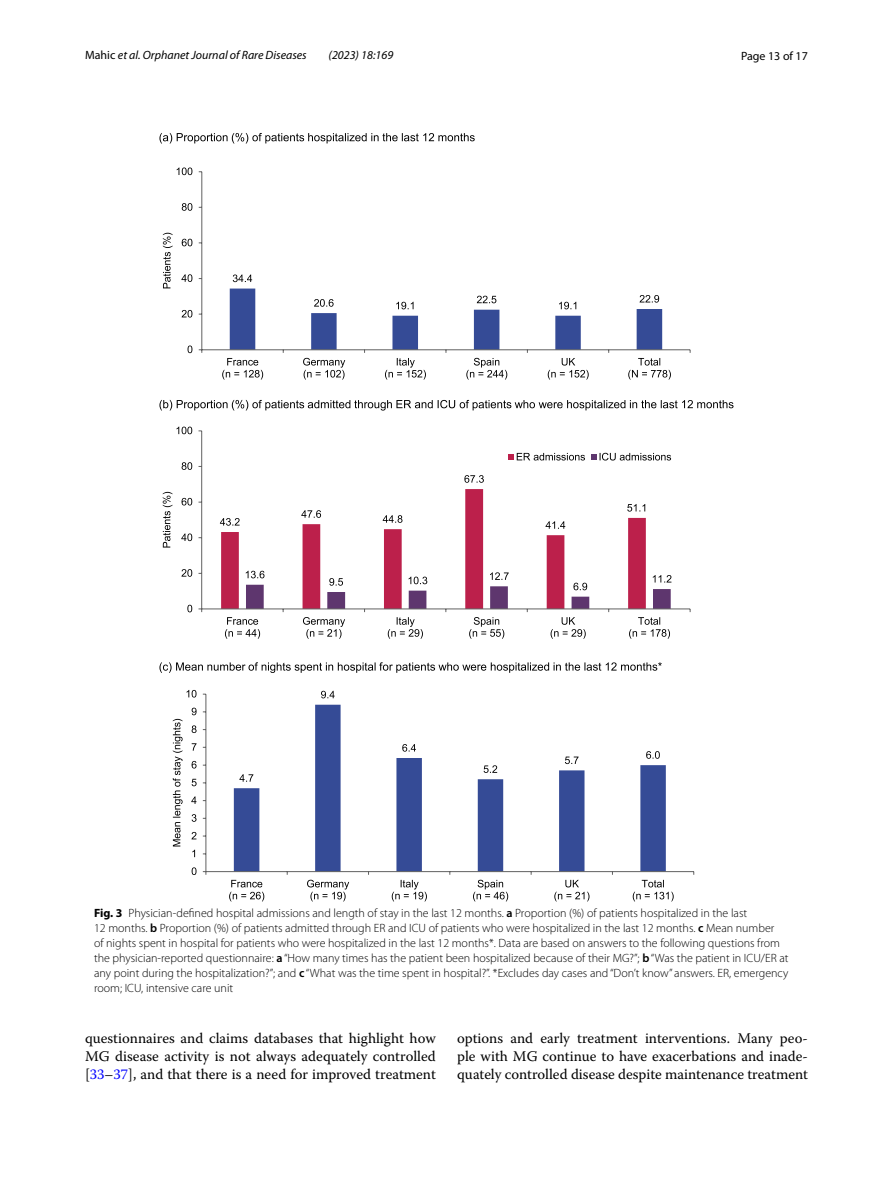
<style>
.page{position:relative;width:893px;height:1187px;background:#fff}
.page>*{position:absolute;margin:0;border:0;box-sizing:border-box;transform-origin:0 0}
.t1{font:14.7px/18px "Warnock Pro";color:#000;text-align:justify}
.t2{font:300 12px/15px "Myriad Pro";color:#000}
.t3{font:italic 12px "Myriad Pro";color:#000}
.t4{font:12px "Myriad Pro";color:#000}
.s1{font-style:normal}
.s2{font-weight:700}
.s3{font-weight:600}
.s4{color:#00f}
</style>
<div class="page">
<svg style="left:221px;top:489px;width:425px;height:119px"></svg>
<hr style="left:201px;top:431px;width:1px;height:178px;background:#616161">
<hr style="left:202px;top:608px;width:488px;height:1px;background:#616161">
<svg style="left:220px;top:518px;width:20px;height:7px"></svg>
<svg style="left:301px;top:510px;width:20px;height:8px"></svg>
<svg style="left:383px;top:515px;width:19px;height:8px"></svg>
<svg style="left:464px;top:475px;width:20px;height:7px"></svg>
<svg style="left:546px;top:521px;width:19px;height:7px"></svg>
<svg style="left:627px;top:504px;width:18px;height:7px"></svg>
<svg style="left:187px;top:604px;width:5px;height:8px"></svg>
<svg style="left:181px;top:569px;width:11px;height:7px"></svg>
<svg style="left:181px;top:533px;width:11px;height:8px"></svg>
<svg style="left:182px;top:498px;width:10px;height:7px"></svg>
<svg style="left:182px;top:462px;width:10px;height:8px"></svg>
<svg style="left:176px;top:426px;width:16px;height:8px"></svg>
<svg style="left:225px;top:570px;width:446px;height:68px"></svg>
<svg style="left:163px;top:492px;width:9px;height:55px"></svg>
<svg style="left:508px;top:453px;width:77px;height:7px"></svg>
<svg style="left:591px;top:453px;width:80px;height:7px"></svg>
<hr style="left:201px;top:172px;width:1px;height:178px;background:#616161">
<hr style="left:202px;top:349px;width:488px;height:1px;background:#616161">
<svg style="left:233px;top:274px;width:19px;height:8px"></svg>
<svg style="left:188px;top:345px;width:4px;height:8px"></svg>
<svg style="left:182px;top:310px;width:10px;height:7px"></svg>
<svg style="left:181px;top:274px;width:11px;height:8px"></svg>
<svg style="left:182px;top:239px;width:10px;height:7px"></svg>
<svg style="left:182px;top:203px;width:10px;height:8px"></svg>
<svg style="left:177px;top:167px;width:15px;height:8px"></svg>
<svg style="left:222px;top:288px;width:449px;height:91px"></svg>
<svg style="left:163px;top:233px;width:10px;height:55px"></svg>
<svg style="left:159px;top:133px;width:145px;height:11px"></svg>
<svg style="left:308px;top:133px;width:167px;height:10px"></svg>
<svg style="left:159px;top:400px;width:574px;height:10px"></svg>
<svg style="left:159px;top:662px;width:503px;height:11px"></svg>
<svg style="left:234px;top:704px;width:432px;height:167px"></svg>
<hr style="left:206px;top:694px;width:1px;height:177px;background:#616161">
<hr style="left:206px;top:871px;width:488px;height:1px;background:#616161">
<svg style="left:239px;top:774px;width:14px;height:7px"></svg>
<svg style="left:321px;top:690px;width:14px;height:8px"></svg>
<svg style="left:402px;top:744px;width:14px;height:7px"></svg>
<svg style="left:484px;top:765px;width:13px;height:8px"></svg>
<svg style="left:565px;top:756px;width:14px;height:8px"></svg>
<svg style="left:646px;top:751px;width:14px;height:7px"></svg>
<svg style="left:192px;top:867px;width:4px;height:8px"></svg>
<svg style="left:192px;top:849px;width:3px;height:8px"></svg>
<svg style="left:191px;top:831px;width:5px;height:8px"></svg>
<svg style="left:192px;top:814px;width:5px;height:7px"></svg>
<svg style="left:191px;top:796px;width:5px;height:7px"></svg>
<svg style="left:192px;top:778px;width:5px;height:8px"></svg>
<svg style="left:192px;top:760px;width:5px;height:8px"></svg>
<svg style="left:192px;top:743px;width:5px;height:7px"></svg>
<svg style="left:192px;top:725px;width:5px;height:8px"></svg>
<svg style="left:192px;top:707px;width:5px;height:8px"></svg>
<svg style="left:187px;top:690px;width:9px;height:7px"></svg>
<svg style="left:229px;top:879px;width:35px;height:22px"></svg>
<svg style="left:307px;top:879px;width:42px;height:22px"></svg>
<svg style="left:392px;top:879px;width:35px;height:22px"></svg>
<svg style="left:473px;top:879px;width:35px;height:22px"></svg>
<svg style="left:554px;top:879px;width:35px;height:22px"></svg>
<svg style="left:633px;top:879px;width:41px;height:22px"></svg>
<svg style="left:173px;top:718px;width:10px;height:128px"></svg>
<p class="t3" style="left:85px;top:48px;width:223px"><span class="s1">Mahic</span> et al. Orphanet Journal of Rare Diseases</p>
<p class="t3" style="left:329px;top:48px;width:66px">(2023) 18:169</p>
<p class="t4" style="left:741px;top:48px;width:68px">Page 13 of 17</p>
<p class="t2" style="left:94px;top:905px;width:696px"><span class="s2">Fig. 3</span> Physician-defined hospital admissions and length of stay in the last 12 months. <span class="s3">a</span> Proportion (%) of patients hospitalized in the last<br>12 months. <span class="s3">b</span> Proportion (%) of patients admitted through ER and ICU of patients who were hospitalized in the last 12 months. <span class="s3">c</span> Mean number<br>of nights spent in hospital for patients who were hospitalized in the last 12 months*. Data are based on answers to the following questions from the physician-reported questionnaire: <span class="s3">a</span> “How many times has the patient been hospitalized because of their MG?”; <span class="s3">b</span> “Was the patient in ICU/ER at any point during the hospitalization?”; and <span class="s3">c</span> “What was the time spent in hospital?”. *Excludes day cases and “Don’t know” answers. ER, emergency room; ICU, intensive care unit</p>
<p class="t1" style="left:85px;top:1028px;width:352px">questionnaires and claims databases that highlight how MG disease activity is not always adequately controlled [<span class="s4">33</span>–<span class="s4">37</span>], and that there is a need for improved treatment</p>
<p class="t1" style="left:457px;top:1028px;width:352px">options and early treatment interventions. Many peo&shy;ple with MG continue to have exacerbations and inade&shy;quately controlled disease despite maintenance treatment</p>
</div>
